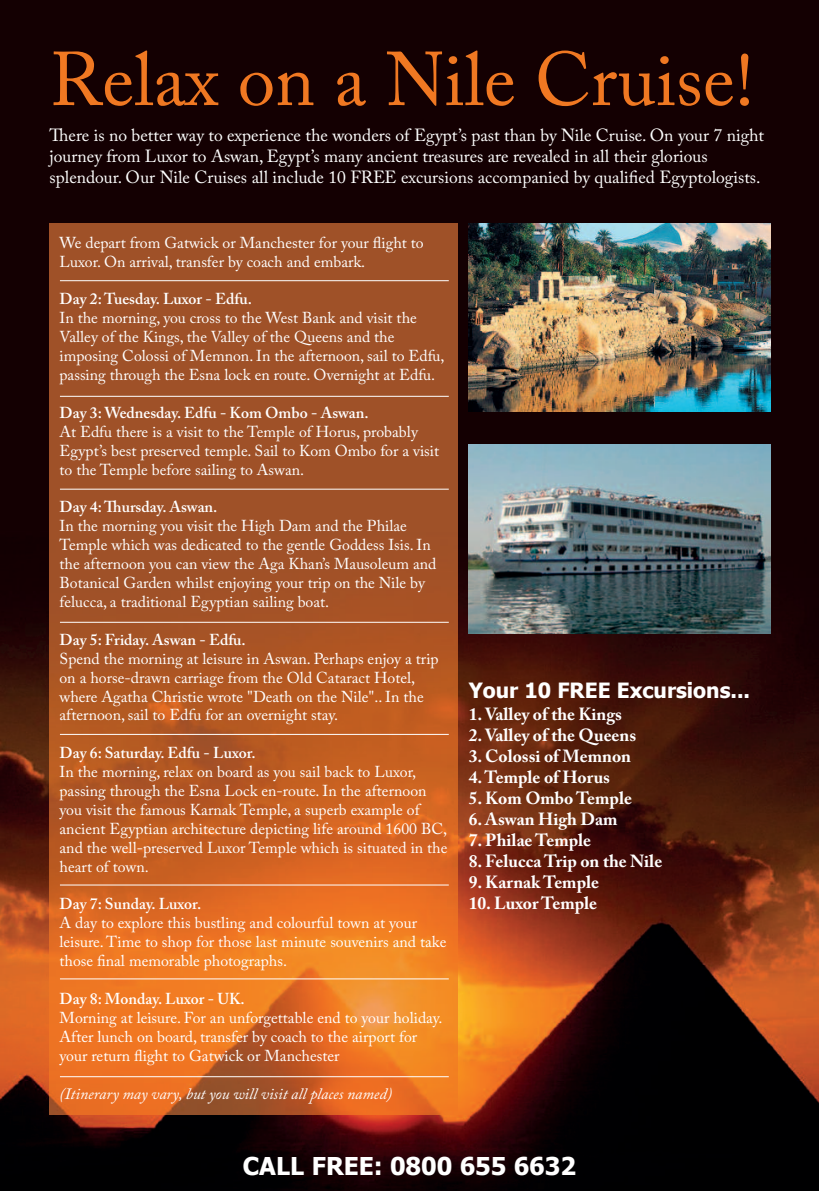
<style>
.page{position:relative;width:819px;height:1191px;background:#fff}
.page>*{position:absolute;margin:0;border:0;box-sizing:border-box;transform-origin:0 0}
.t1{font:75.25px "Adobe Caslon Pro";color:#f07822}
.t2{font:700 24.5px "Tahoma";color:#fff}
.t3{font:700 21px "Tahoma";color:#fff}
.t4{font:17.5px/21px "Adobe Caslon Pro";color:#fff}
.t5{font:700 17.5px/21px "Adobe Caslon Pro";color:#fff}
.t6{font:15.75px/18.9px "Adobe Caslon Pro";color:#fff}
.t7{font:600 15.75px "Adobe Caslon Pro";color:#fff}
.t8{font:italic 15.75px "Adobe Caslon Pro";color:#fff}
</style>
<div class="page">
<img style="left:0;top:0;width:819px;height:1191px">
<img style="left:50px;top:223px;width:407px;height:891px">
<img style="left:468px;top:223px;width:302px;height:189px">
<img style="left:468px;top:445px;width:302px;height:188px">
<hr style="left:60px;top:280px;width:389px;height:1px;background:#fff">
<hr style="left:60px;top:396px;width:389px;height:1px;background:#fff">
<hr style="left:60px;top:489px;width:389px;height:1px;background:#fff">
<hr style="left:60px;top:622px;width:389px;height:1px;background:#fff">
<hr style="left:60px;top:734px;width:389px;height:1px;background:#fff">
<hr style="left:60px;top:884px;width:389px;height:1px;background:#fff">
<hr style="left:60px;top:978px;width:389px;height:1px;background:#fff">
<hr style="left:60px;top:1076px;width:389px;height:1px;background:#fff">
<h1 class="t1" style="left:50px;top:52px;width:705px">Relax on a Nile Cruise!</h1>
<p class="t4" style="left:50px;top:126px;width:716px">There is no better way to experience the wonders of Egypt’s past than by Nile Cruise. On your 7 night journey from Luxor to Aswan, Egypt’s many ancient treasures are revealed in all their glorious splendour. Our Nile Cruises all include 10 FREE excursions accompanied by qualified Egyptologists.</p>
<p class="t6" style="left:60px;top:235px;width:366px">We depart from Gatwick or Manchester for your flight to<br>Luxor. On arrival, transfer by coach and embark.</p>
<p class="t7" style="left:60px;top:293px;width:194px">Day 2:Tuesday. Luxor - Edfu.</p>
<p class="t6" style="left:60px;top:310px;width:386px">In the morning, you cross to the West Bank and visit the Valley of the Kings, the Valley of the Queens and the imposing Colossi of Memnon. In the afternoon, sail to Edfu, passing through the Esna lock en route. Overnight at Edfu.</p>
<p class="t7" style="left:60px;top:407px;width:311px">Day 3: Wednesday. Edfu - Kom Ombo - Aswan.</p>
<p class="t6" style="left:60px;top:424px;width:381px">At Edfu there is a visit to the Temple of Horus, probably<br>Egypt’s best preserved temple. Sail to Kom Ombo for a visit to the Temple before sailing to Aswan.</p>
<p class="t7" style="left:60px;top:501px;width:159px">Day 4:Thursday. Aswan.</p>
<p class="t6" style="left:60px;top:518px;width:378px">In the morning you visit the High Dam and the Philae Temple which was dedicated to the gentle Goddess Isis. In the afternoon you can view the Aga Khan’s Mausoleum and Botanical Garden whilst enjoying your trip on the Nile by felucca, a traditional Egyptian sailing boat.</p>
<p class="t7" style="left:60px;top:633px;width:188px">Day 5: Friday. Aswan - Edfu.</p>
<p class="t6" style="left:60px;top:651px;width:380px">Spend the morning at leisure in Aswan. Perhaps enjoy a trip on a horse-drawn carriage from the Old Cataract Hotel, where Agatha Christie wrote "Death on the Nile".. In the afternoon, sail to Edfu for an overnight stay.</p>
<p class="t7" style="left:60px;top:747px;width:198px">Day 6: Saturday. Edfu - Luxor.</p>
<p class="t6" style="left:60px;top:764px;width:389px">In the morning, relax on board as you sail back to Luxor, passing through the Esna Lock en-route. In the afternoon you visit the famous Karnak Temple, a superb example of ancient Egyptian architecture depicting life around 1600 BC, and the well-preserved Luxor Temple which is situated in the heart of town.</p>
<p class="t7" style="left:60px;top:898px;width:143px">Day 7: Sunday. Luxor.</p>
<p class="t6" style="left:60px;top:915px;width:388px">A day to explore this bustling and colourful town at your leisure.Time to shop for those last minute souvenirs and take those final memorable photographs.</p>
<p class="t7" style="left:60px;top:992px;width:187px">Day 8: Monday. Luxor - UK.</p>
<p class="t6" style="left:60px;top:1010px;width:384px">Morning at leisure. For an unforgettable end to your holiday.<br>After lunch on board, transfer by coach to the airport for your return flight to Gatwick or Manchester</p>
<p class="t8" style="left:60px;top:1088px;width:334px">(Itinerary may vary, but you will visit all places named)</p>
<h3 class="t3" style="left:468px;top:677px;width:283px">Your 10 FREE Excursions...</h3>
<p class="t5" style="left:468px;top:705px;width:169px">1.Valley of the Kings<br>2.Valley of the Queens</p>
<p class="t5" style="left:468px;top:747px;width:164px">3. Colossi of Memnon<br>4.Temple of Horus</p>
<p class="t5" style="left:468px;top:789px;width:165px">5. Kom Ombo Temple</p>
<p class="t5" style="left:468px;top:810px;width:150px">6. Aswan High Dam</p>
<p class="t5" style="left:468px;top:831px;width:124px">7. Philae Temple</p>
<p class="t5" style="left:468px;top:852px;width:195px">8. Felucca Trip on the Nile</p>
<p class="t5" style="left:468px;top:873px;width:132px">9. Karnak Temple</p>
<p class="t5" style="left:468px;top:894px;width:130px">10. Luxor Temple</p>
<h2 class="t2" style="left:243px;top:1150px;width:335px">CALL FREE: 0800 655 6632</h2>
</div>
